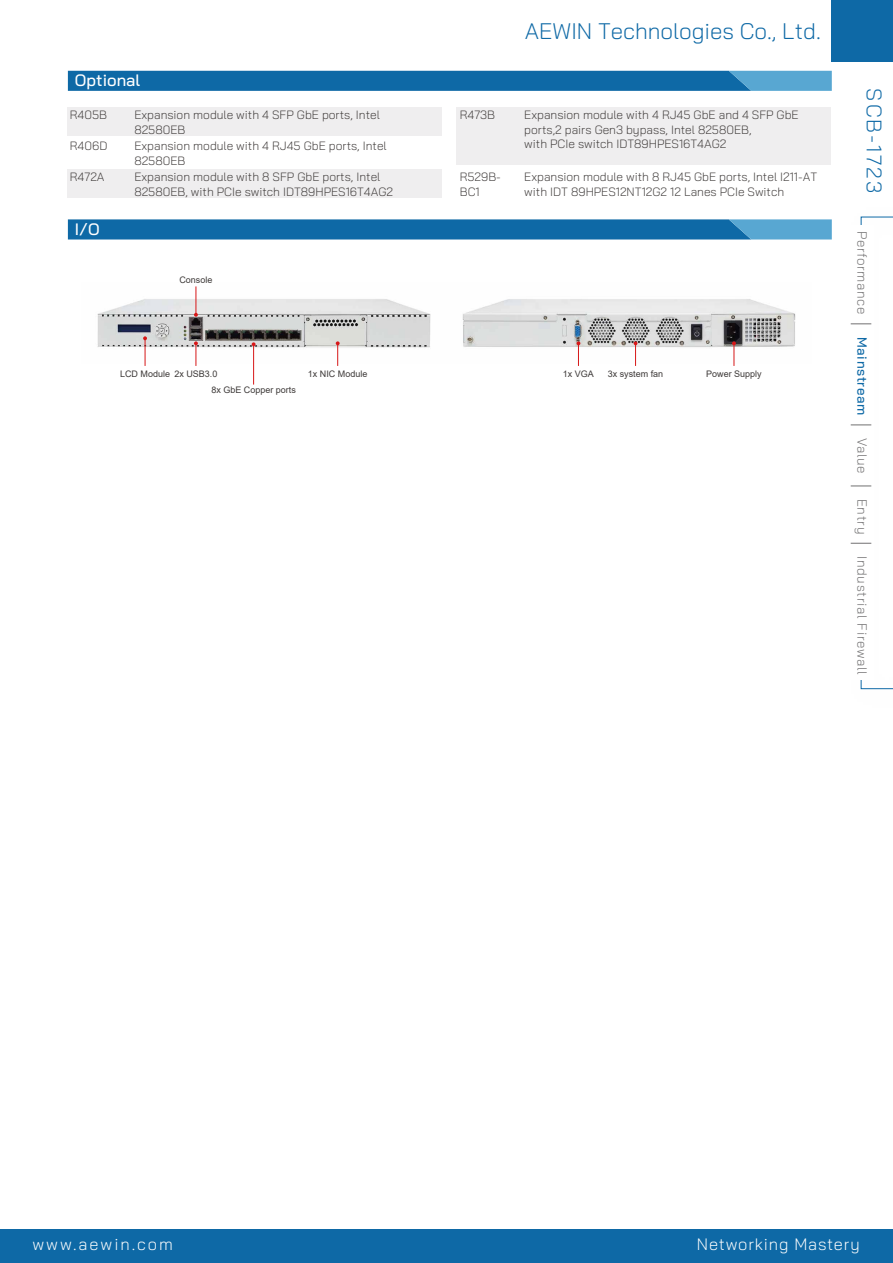
<style>
.page{position:relative;width:893px;height:1263px;background:#fff}
.page>*{position:absolute;margin:0;border:0;box-sizing:border-box;transform-origin:0 0}
.t1{font:300 22.5px "Bai Jamjuree";color:#0e69a6}
.t2{font:300 21px "Bai Jamjuree";letter-spacing:.1em;color:#0e69a6}
.t3{font:300 16.5px "Bai Jamjuree";letter-spacing:.05em;color:#fff}
.t4{font:300 16.5px "Bai Jamjuree";letter-spacing:.12em;color:#fff}
.t5{font:500 16.5px "Bai Jamjuree";color:#fff}
.t6{font:300 13.35px "Bai Jamjuree";letter-spacing:.05em;color:#717071}
.t7{font:500 13.35px "Bai Jamjuree";letter-spacing:.05em;color:#0e69a6}
.t8{font:300 12px/14.4px "Bai Jamjuree";color:#3e3a39}
.t9{font:9px "Arial";color:#3e3a39}
</style>
<div class="page">
<img style="left:97px;top:299px;width:699px;height:64px">
<svg style="left:194px;top:341px;width:4px;height:25px"></svg>
<svg style="left:336px;top:341px;width:4px;height:25px"></svg>
<svg style="left:576px;top:341px;width:4px;height:25px"></svg>
<svg style="left:634px;top:341px;width:3px;height:25px"></svg>
<svg style="left:732px;top:341px;width:4px;height:25px"></svg>
<hr style="left:253px;top:344px;width:1px;height:41px;background:#d71718">
<svg style="left:252px;top:342px;width:4px;height:4px"></svg>
<svg style="left:143px;top:336px;width:4px;height:30px"></svg>
<svg style="left:194px;top:286px;width:4px;height:31px"></svg>
<div style="left:0;top:1229px;width:893px;height:34px;background:#0e69a6"></div>
<svg style="left:851px;top:217px;width:42px;height:472px"></svg>
<div style="left:832px;top:0;width:61px;height:61px;background:#0e69a6"></div>
<svg style="left:68px;top:71px;width:764px;height:20px;background:#1871ab"></svg>
<div style="left:68px;top:107px;width:374px;height:29px;background:#efeeef"></div>
<div style="left:68px;top:170px;width:374px;height:28px;background:#efeeef"></div>
<div style="left:456px;top:107px;width:375px;height:58px;background:#efeeef"></div>
<svg style="left:68px;top:219px;width:764px;height:20px;background:#1b73ad"></svg>
<h3 class="t5" style="left:75px;top:71px;width:67px">Optional</h3>
<p class="t8" style="left:134px;top:108px;width:247px">Expansion module with 4 SFP GbE ports, Intel<br>82580EB</p>
<p class="t8" style="left:134px;top:139px;width:254px">Expansion module with 4 RJ45 GbE ports, Intel<br>82580EB</p>
<p class="t8" style="left:134px;top:170px;width:260px">Expansion module with 8 SFP GbE ports, Intel<br>82580EB, with PCIe switch IDT89HPES16T4AG2</p>
<p class="t8" style="left:70px;top:108px;width:39px">R405B</p>
<p class="t8" style="left:70px;top:139px;width:39px">R406D</p>
<p class="t8" style="left:70px;top:170px;width:36px">R472A</p>
<h3 class="t5" style="left:75px;top:220px;width:26px">I/O</h3>
<p class="t9" style="left:179px;top:273px;width:35px">Console</p>
<h1 class="t1" style="left:525px;top:12px;width:297px">AEWIN Technologies Co., Ltd.</h1>
<p class="t8" style="left:460px;top:108px;width:37px">R473B</p>
<p class="t8" style="left:460px;top:170px;width:43px">R529B-<br>BC1</p>
<p class="t8" style="left:524px;top:108px;width:276px">Expansion module with 4 RJ45 GbE and 4 SFP GbE ports,2 pairs Gen3 bypass, Intel 82580EB,<br>with PCIe switch IDT89HPES16T4AG2</p>
<p class="t8" style="left:524px;top:170px;width:295px">Expansion module with 8 RJ45 GbE ports, Intel I211-AT with IDT 89HPES12NT12G2 12 Lanes PCIe Switch</p>
<p class="t9" style="left:174px;top:368px;width:45px">2x USB3.0</p>
<p class="t9" style="left:308px;top:368px;width:61px">1x NIC Module</p>
<p class="t9" style="left:563px;top:368px;width:33px">1x VGA</p>
<p class="t9" style="left:608px;top:368px;width:57px">3x system fan</p>
<p class="t9" style="left:706px;top:368px;width:57px">Power Supply</p>
<p class="t9" style="left:211px;top:383px;width:86px">8x GbE Copper ports</p>
<p class="t9" style="left:120px;top:368px;width:52px">LCD Module</p>
<h2 class="t2" style="left:892px;top:88px;width:106px;rotate:90deg">SCB-1723</h2>
<p class="t6" style="left:873px;top:231px;width:85px;rotate:90deg">Performance</p>
<p class="t7" style="left:870px;top:337px;width:80px;rotate:90deg">Mainstream</p>
<p class="t6" style="left:873px;top:438px;width:37px;rotate:90deg">Value</p>
<p class="t6" style="left:873px;top:499px;width:37px;rotate:90deg">Entry</p>
<p class="t6" style="left:873px;top:556px;width:120px;rotate:90deg">Industrial Firewall</p>
<h3 class="t4" style="left:32px;top:1230px;width:142px">www.aewin.com</h3>
<h3 class="t3" style="left:697px;top:1230px;width:164px">Networking Mastery</h3>
</div>
